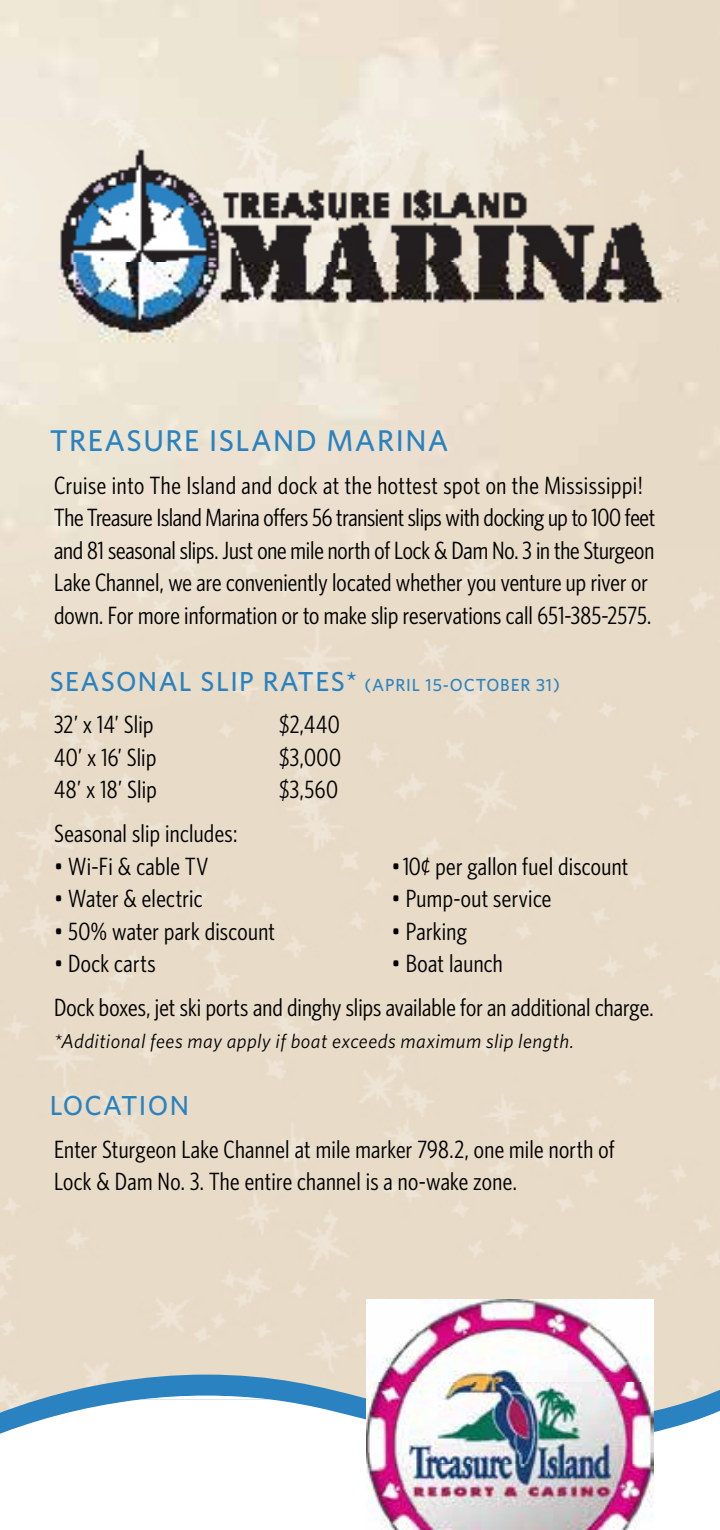
<style>
.page{position:relative;width:720px;height:1530px;background:#fff}
.page>*{position:absolute;margin:0;border:0;box-sizing:border-box;transform-origin:0 0}
.t1{font:500 30px "Whitney";letter-spacing:.05em;color:#2a82c0}
.t2{font:500 27.5px "Whitney";letter-spacing:.05em;color:#2a82c0}
.t3{font:25px/32.5px "Whitney Condensed";letter-spacing:.005em;color:#000}
.t4{font:italic 20px "Whitney";letter-spacing:.02em;color:#000}
.t5{font:500 17.5px "Whitney";letter-spacing:.05em;color:#2a82c0}
.s1{font-size:27.5px}
</style>
<div class="page">
<img style="left:0;top:0;width:720px;height:1375px">
<svg style="left:0;top:1375px;width:720px;height:21px;background:#8db1c5"></svg>
<img style="left:142px;top:1396px;width:127px;height:3px">
<img style="left:0;top:1399px;width:720px;height:119px">
<img style="left:367px;top:1300px;width:286px;height:230px">
<p class="t1" style="left:50px;top:421px;width:400px">TREASURE ISLAND MARINA</p>
<p class="t3" style="left:54px;top:468px;width:603px">Cruise into The Island and dock at the hottest spot on the Mississippi!<br>The Treasure Island Marina offers 56 transient slips with docking up to 100 feet and 81 seasonal slips. Just one mile north of Lock &amp; Dam No. 3 in the Sturgeon Lake Channel, we are conveniently located whether you venture up river or down. For more information or to make slip reservations call 651-385-2575.</p>
<p class="t5" style="left:50px;top:673px;width:512px"><span class="s1">SEASONAL SLIP RATES*</span> (APRIL 15-OCTOBER 31)</p>
<p class="t3" style="left:54px;top:708px;width:101px">32’ x 14’ Slip</p>
<p class="t3" style="left:279px;top:708px;width:62px">$2,440</p>
<p class="t3" style="left:54px;top:740px;width:104px">40’ x 16’ Slip</p>
<p class="t3" style="left:279px;top:740px;width:64px">$3,000</p>
<p class="t3" style="left:54px;top:773px;width:104px">48’ x 18’ Slip</p>
<p class="t3" style="left:279px;top:773px;width:61px">$3,560</p>
<p class="t3" style="left:54px;top:817px;width:185px">Seasonal slip includes:</p>
<p class="t3" style="left:54px;top:849px;width:156px">• Wi-Fi &amp; cable TV</p>
<p class="t3" style="left:392px;top:849px;width:238px">• 10¢ per gallon fuel discount</p>
<p class="t3" style="left:54px;top:882px;width:150px">• Water &amp; electric</p>
<p class="t3" style="left:392px;top:882px;width:161px">• Pump-out service</p>
<p class="t3" style="left:54px;top:914px;width:223px">• 50% water park discount</p>
<p class="t3" style="left:392px;top:914px;width:77px">• Parking</p>
<p class="t3" style="left:54px;top:947px;width:103px">• Dock carts</p>
<p class="t3" style="left:54px;top:941px;width:601px;line-height:43.8px;text-indent:338px">• Boat launch<br>Dock boxes, jet ski ports and dinghy slips available for an additional charge.</p>
<p class="t4" style="left:54px;top:1028px;width:521px">*Additional fees may apply if boat exceeds maximum slip length.</p>
<p class="t2" style="left:50px;top:1088px;width:141px">LOCATION</p>
<p class="t3" style="left:54px;top:1132px;width:562px">Enter Sturgeon Lake Channel at mile marker 798.2, one mile north of<br>Lock &amp; Dam No. 3. The entire channel is a no-wake zone.</p>
</div>
